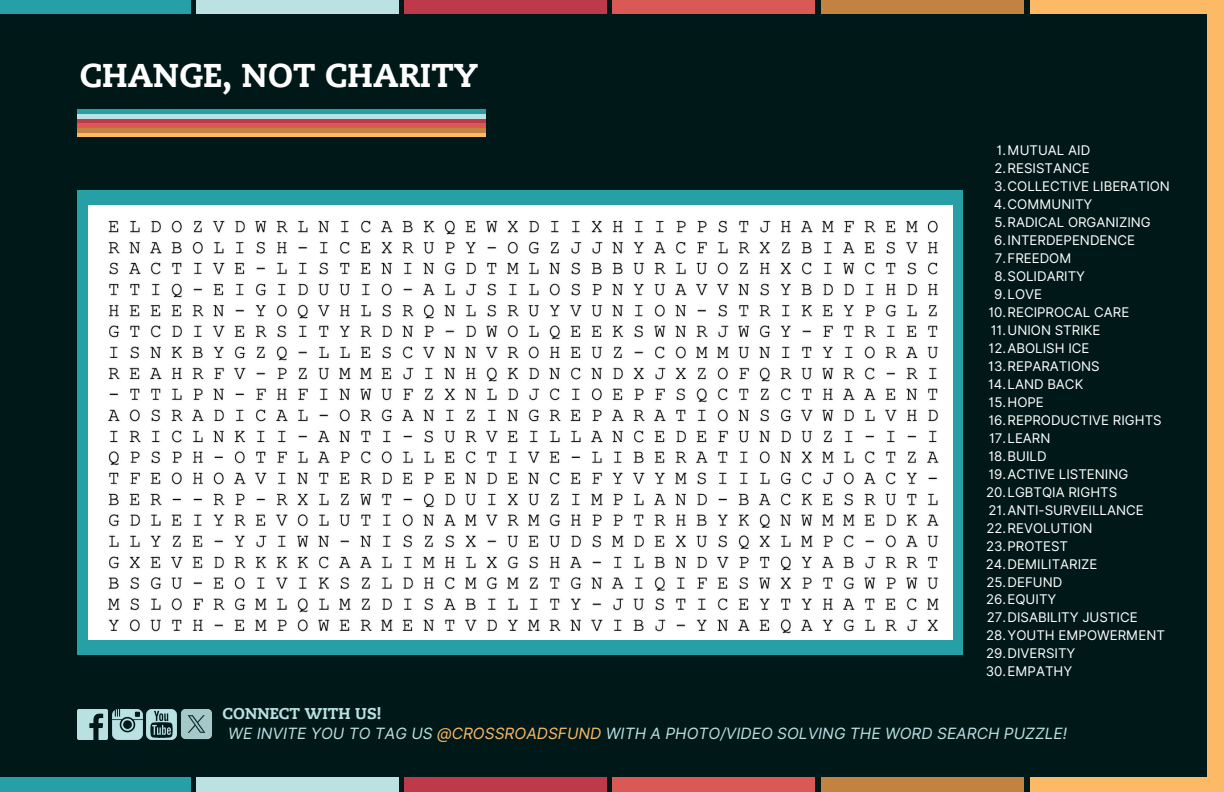
<style>
.page{position:relative;width:1224px;height:792px;background:#fff}
.page>*{position:absolute;margin:0;border:0;box-sizing:border-box;transform-origin:0 0}
.t1{font:800 32.8px "Caecilia LT Pro 85";color:#fff}
.t2{font:italic 15.5px "Inter";color:#bbe1e3}
.t3{font:800 15.5px "Caecilia LT Pro 85";color:#bbe1e3}
.t4{font:13.3px "Inter";color:#fff}
.s1{color:#fcba67}
</style>
<div class="page">
<div style="left:0;top:0;width:190px;height:792px;background:#279fa7"></div>
<div style="left:404px;top:0;width:203px;height:792px;background:#be3a4a"></div>
<div style="left:1031px;top:0;width:193px;height:792px;background:#fcba67"></div>
<div style="left:196px;top:0;width:203px;height:792px;background:#bbe1e3"></div>
<div style="left:613px;top:0;width:202px;height:792px;background:#da5954"></div>
<div style="left:822px;top:0;width:202px;height:792px;background:#c28340"></div>
<div style="left:0;top:15px;width:1206px;height:762px;background:#001818"></div>
<div style="left:78px;top:190px;width:885px;height:464px;background:#279fa7"></div>
<div style="left:78px;top:109px;width:408px;height:5px;background:#279fa7"></div>
<hr style="left:78px;top:119px;width:408px;height:4px;background:#be3a4a">
<div style="left:78px;top:132px;width:408px;height:5px;background:#fcba67"></div>
<div style="left:78px;top:114px;width:408px;height:5px;background:#bbe1e3"></div>
<div style="left:78px;top:123px;width:408px;height:5px;background:#da5954"></div>
<div style="left:78px;top:128px;width:408px;height:5px;background:#c28340"></div>
<img style="left:89px;top:205px;width:864px;height:435px">
<img style="left:147px;top:709px;width:30px;height:30px">
<img style="left:112px;top:709px;width:30px;height:30px">
<img style="left:78px;top:709px;width:30px;height:30px">
<img style="left:181px;top:709px;width:31px;height:30px">
<p class="t1" style="left:80px;top:62px;width:400px">CHANGE, NOT CHARITY</p>
<p class="t4" style="left:997px;top:143px;width:95px">1.MUTUAL AID</p>
<p class="t4" style="left:994px;top:160px;width:97px">2.RESISTANCE</p>
<p class="t4" style="left:994px;top:178px;width:177px">3.COLLECTIVE LIBERATION</p>
<p class="t4" style="left:994px;top:196px;width:100px">4.COMMUNITY</p>
<p class="t4" style="left:994px;top:214px;width:158px">5.RADICAL ORGANIZING</p>
<p class="t4" style="left:994px;top:232px;width:142px">6.INTERDEPENDENCE</p>
<p class="t4" style="left:995px;top:250px;width:78px">7.FREEDOM</p>
<p class="t4" style="left:994px;top:268px;width:92px">8.SOLIDARITY</p>
<p class="t4" style="left:994px;top:286px;width:49px">9.LOVE</p>
<p class="t4" style="left:988px;top:304px;width:142px">10.RECIPROCAL CARE</p>
<p class="t4" style="left:991px;top:322px;width:111px">11.UNION STRIKE</p>
<p class="t4" style="left:989px;top:340px;width:102px">12.ABOLISH ICE</p>
<p class="t4" style="left:988px;top:358px;width:113px">13.REPARATIONS</p>
<p class="t4" style="left:988px;top:376px;width:97px">14.LAND BACK</p>
<p class="t4" style="left:989px;top:394px;width:57px">15.HOPE</p>
<p class="t4" style="left:988px;top:412px;width:175px">16.REPRODUCTIVE RIGHTS</p>
<p class="t4" style="left:989px;top:430px;width:63px">17.LEARN</p>
<p class="t4" style="left:988px;top:448px;width:60px">18.BUILD</p>
<p class="t4" style="left:988px;top:466px;width:142px">19.ACTIVE LISTENING</p>
<p class="t4" style="left:986px;top:484px;width:133px">20.LGBTQIA RIGHTS</p>
<p class="t4" style="left:989px;top:502px;width:157px">21.ANTI-SURVEILLANCE</p>
<p class="t4" style="left:986px;top:520px;width:108px">22.REVOLUTION</p>
<p class="t4" style="left:986px;top:538px;width:84px">23.PROTEST</p>
<p class="t4" style="left:986px;top:556px;width:113px">24.DEMILITARIZE</p>
<p class="t4" style="left:986px;top:574px;width:77px">25.DEFUND</p>
<p class="t4" style="left:986px;top:592px;width:72px">26.EQUITY</p>
<p class="t4" style="left:987px;top:610px;width:152px">27.DISABILITY JUSTICE</p>
<p class="t4" style="left:986px;top:628px;width:180px">28.YOUTH EMPOWERMENT</p>
<p class="t4" style="left:986px;top:646px;width:91px">29.DIVERSITY</p>
<p class="t4" style="left:986px;top:664px;width:88px">30.EMPATHY</p>
<h2 class="t3" style="left:223px;top:707px;width:160px">CONNECT WITH US!</h2>
<h3 class="t2" style="left:228px;top:724px;width:840px">WE INVITE YOU TO TAG US <span class="s1">@CROSSROADSFUND</span> WITH A PHOTO/VIDEO SOLVING THE WORD SEARCH PUZZLE!</h3>
</div>
